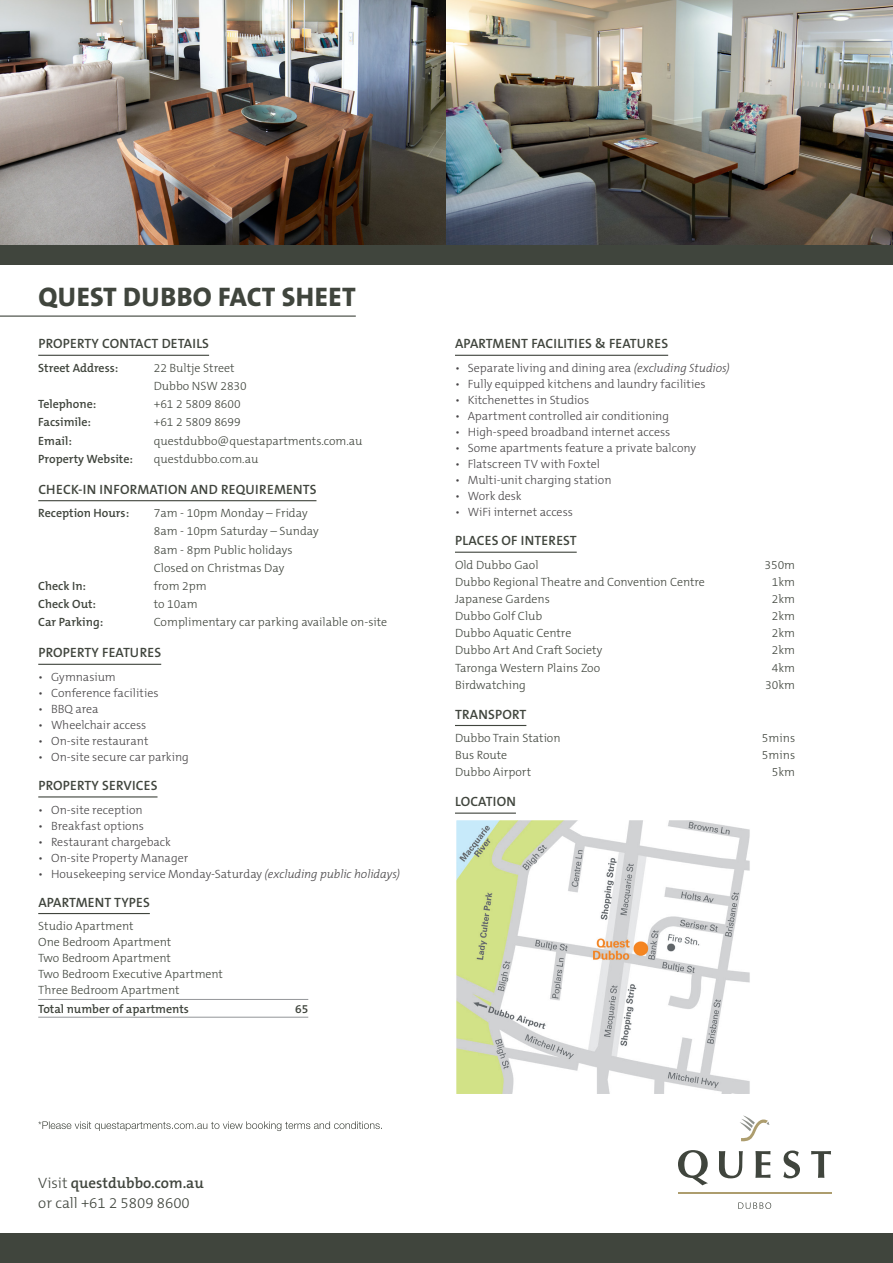
<style>
.page{position:relative;width:893px;height:1263px;background:#fff}
.page>*{position:absolute;margin:0;border:0;box-sizing:border-box;transform-origin:0 0}
.t1{font:800 27px "The Mix B W8";letter-spacing:.015em;color:#40453d}
.t2{font:600 15px "The Mix B W6";color:#40453d}
.t3{font:300 15px "The Mix B W3";color:#40453d}
.t4{font:600 13.5px "The Mix B W6";letter-spacing:.015em;color:#40453d}
.t5{font:300 12px/18.1px "The Mix B W3";color:#40453d}
.t6{font:300 12px "The Mix B W3";color:#484648}
.t7{font:600 12px "The Mix B W6";color:#40453d}
.s1{font-style:italic}
.s2{font-family:"The Mix B W3";font-weight:300}
</style>
<div class="page">
<svg style="left:38px;top:1121px;width:344px;height:10px"></svg>
<img style="left:0;top:0;width:893px;height:245px">
<hr style="left:0;top:316px;width:356px;height:1px;background:#40453d">
<hr style="left:455px;top:355px;width:213px;height:1px;background:#40453d">
<hr style="left:455px;top:552px;width:122px;height:1px;background:#40453d">
<hr style="left:455px;top:725px;width:71px;height:1px;background:#40453d">
<hr style="left:455px;top:812px;width:61px;height:2px;background:#40453d">
<img style="left:457px;top:821px;width:292px;height:272px">
<div style="left:455px;top:819px;width:296px;height:276px;border:1px solid #fff"></div>
<hr style="left:38px;top:355px;width:171px;height:1px;background:#40453d">
<hr style="left:38px;top:500px;width:278px;height:1px;background:#40453d">
<hr style="left:38px;top:664px;width:123px;height:1px;background:#40453d">
<hr style="left:38px;top:796px;width:120px;height:1px;background:#40453d">
<hr style="left:38px;top:913px;width:112px;height:1px;background:#40453d">
<hr style="left:38px;top:999px;width:270px;height:1px;background:#939598">
<hr style="left:38px;top:1017px;width:270px;height:1px;background:#939598">
<div style="left:0;top:245px;width:893px;height:20px;background:#40453d"></div>
<div style="left:0;top:1233px;width:893px;height:30px;background:#40453d"></div>
<svg style="left:740px;top:1115px;width:29px;height:27px"></svg>
<svg style="left:678px;top:1150px;width:30px;height:35px"></svg>
<svg style="left:719px;top:1151px;width:24px;height:27px"></svg>
<svg style="left:755px;top:1151px;width:15px;height:27px"></svg>
<svg style="left:783px;top:1150px;width:17px;height:28px"></svg>
<svg style="left:811px;top:1151px;width:20px;height:27px"></svg>
<hr style="left:678px;top:1192px;width:153px;height:1px;background:#ad9d6e">
<svg style="left:738px;top:1202px;width:33px;height:7px"></svg>
<h1 class="t1" style="left:38px;top:280px;width:319px">QUEST DUBBO FACT SHEET</h1>
<p class="t4" style="left:38px;top:335px;width:172px">PROPERTY CONTACT DETAILS</p>
<p class="t7" style="left:38px;top:360px;width:82px">Street Address:</p>
<p class="t5" style="left:154px;top:359px;width:95px">22 Bultje Street<br>Dubbo NSW 2830</p>
<p class="t7" style="left:38px;top:396px;width:60px">Telephone:</p>
<p class="t5" style="left:154px;top:395px;width:89px">+61 2 5809 8600</p>
<p class="t7" style="left:38px;top:415px;width:54px">Facsimile:</p>
<p class="t5" style="left:154px;top:413px;width:89px">+61 2 5809 8699</p>
<p class="t7" style="left:38px;top:433px;width:35px">Email:</p>
<p class="t5" style="left:154px;top:432px;width:210px">questdubbo@questapartments.com.au</p>
<p class="t7" style="left:38px;top:451px;width:96px">Property Website:</p>
<p class="t5" style="left:154px;top:450px;width:106px">questdubbo.com.au</p>
<p class="t4" style="left:38px;top:480px;width:280px">CHECK-IN INFORMATION AND REQUIREMENTS</p>
<p class="t7" style="left:38px;top:505px;width:92px">Reception Hours:</p>
<p class="t5" style="left:154px;top:504px;width:167px">7am - 10pm Monday – Friday<br>8am - 10pm Saturday – Sunday<br>8am - 8pm Public holidays<br>Closed on Christmas Day</p>
<p class="t7" style="left:38px;top:578px;width:49px">Check In:</p>
<p class="t5" style="left:154px;top:577px;width:55px">from 2pm</p>
<p class="t7" style="left:38px;top:596px;width:59px">Check Out:</p>
<p class="t5" style="left:154px;top:595px;width:45px">to 10am</p>
<p class="t7" style="left:38px;top:615px;width:66px">Car Parking:</p>
<p class="t5" style="left:154px;top:613px;width:235px">Complimentary car parking available on-site</p>
<p class="t4" style="left:38px;top:644px;width:124px">PROPERTY FEATURES</p>
<p class="t6" style="left:38px;top:669px;width:79px">• Gymnasium</p>
<p class="t6" style="left:38px;top:685px;width:122px">• Conference facilities</p>
<p class="t6" style="left:38px;top:701px;width:62px">• BBQ area</p>
<p class="t6" style="left:38px;top:717px;width:110px">• Wheelchair access</p>
<p class="t6" style="left:38px;top:733px;width:112px">• On-site restaurant</p>
<p class="t6" style="left:38px;top:749px;width:152px">• On-site secure car parking</p>
<p class="t4" style="left:38px;top:777px;width:121px">PROPERTY SERVICES</p>
<p class="t6" style="left:38px;top:802px;width:106px">• On-site reception</p>
<p class="t6" style="left:38px;top:818px;width:107px">• Breakfast options</p>
<p class="t6" style="left:38px;top:834px;width:134px">• Restaurant chargeback</p>
<p class="t6" style="left:38px;top:850px;width:151px">• On-site Property Manager</p>
<p class="t6" style="left:38px;top:866px;width:363px">• Housekeeping service Monday-Saturday <span class="s1">(excluding public holidays)</span></p>
<p class="t4" style="left:38px;top:893px;width:113px">APARTMENT TYPES</p>
<p class="t5" style="left:38px;top:918px;width:186px;line-height:16px">Studio Apartment<br>One Bedroom Apartment<br>Two Bedroom Apartment<br>Two Bedroom Executive Apartment<br>Three Bedroom Apartment</p>
<p class="t7" style="left:38px;top:1001px;width:152px">Total number of apartments</p>
<p class="t7" style="left:295px;top:1001px;width:15px">65</p>
<p class="t4" style="left:455px;top:335px;width:215px">APARTMENT FACILITIES &amp; FEATURES</p>
<p class="t6" style="left:455px;top:360px;width:276px">• Separate living and dining area <span class="s1">(excluding Studios)</span></p>
<p class="t6" style="left:455px;top:376px;width:252px">• Fully equipped kitchens and laundry facilities</p>
<p class="t6" style="left:455px;top:392px;width:136px">• Kitchenettes in Studios</p>
<p class="t6" style="left:455px;top:408px;width:216px">• Apartment controlled air conditioning</p>
<p class="t6" style="left:455px;top:424px;width:217px">• High-speed broadband internet access</p>
<p class="t6" style="left:455px;top:440px;width:243px">• Some apartments feature a private balcony</p>
<p class="t6" style="left:455px;top:456px;width:146px">• Flatscreen TV with Foxtel</p>
<p class="t6" style="left:455px;top:473px;width:158px">• Multi-unit charging station</p>
<p class="t6" style="left:455px;top:489px;width:68px">• Work desk</p>
<p class="t6" style="left:455px;top:505px;width:119px">• WiFi internet access</p>
<p class="t4" style="left:455px;top:532px;width:123px">PLACES OF INTEREST</p>
<p class="t5" style="left:455px;top:556px;width:85px">Old Dubbo Gaol</p>
<p class="t5" style="left:764px;top:556px;width:32px">350m</p>
<p class="t5" style="left:455px;top:573px;width:252px">Dubbo Regional Theatre and Convention Centre</p>
<p class="t5" style="left:772px;top:573px;width:25px">1km</p>
<p class="t5" style="left:455px;top:590px;width:96px">Japanese Gardens</p>
<p class="t5" style="left:772px;top:590px;width:25px">2km</p>
<p class="t5" style="left:455px;top:607px;width:89px">Dubbo Golf Club</p>
<p class="t5" style="left:772px;top:607px;width:25px">2km</p>
<p class="t5" style="left:455px;top:624px;width:118px">Dubbo Aquatic Centre</p>
<p class="t5" style="left:772px;top:624px;width:25px">2km</p>
<p class="t5" style="left:455px;top:641px;width:149px">Dubbo Art And Craft Society</p>
<p class="t5" style="left:772px;top:641px;width:25px">2km</p>
<p class="t5" style="left:455px;top:658px;width:147px">Taronga Western Plains Zoo</p>
<p class="t5" style="left:772px;top:658px;width:25px">4km</p>
<p class="t5" style="left:455px;top:676px;width:72px">Birdwatching</p>
<p class="t5" style="left:765px;top:676px;width:31px">30km</p>
<p class="t4" style="left:455px;top:705px;width:73px">TRANSPORT</p>
<p class="t5" style="left:455px;top:729px;width:107px">Dubbo Train Station</p>
<p class="t5" style="left:762px;top:729px;width:35px">5mins</p>
<p class="t5" style="left:455px;top:746px;width:54px">Bus Route</p>
<p class="t5" style="left:762px;top:746px;width:35px">5mins</p>
<p class="t5" style="left:455px;top:763px;width:78px">Dubbo Airport</p>
<p class="t5" style="left:772px;top:763px;width:25px">5km</p>
<p class="t4" style="left:455px;top:793px;width:62px">LOCATION</p>
<p class="t2" style="left:38px;top:1173px;width:167px"><span class="s2">Visit</span> questdubbo.com.au</p>
<p class="t3" style="left:38px;top:1193px;width:153px">or call +61 2 5809 8600</p>
</div>
